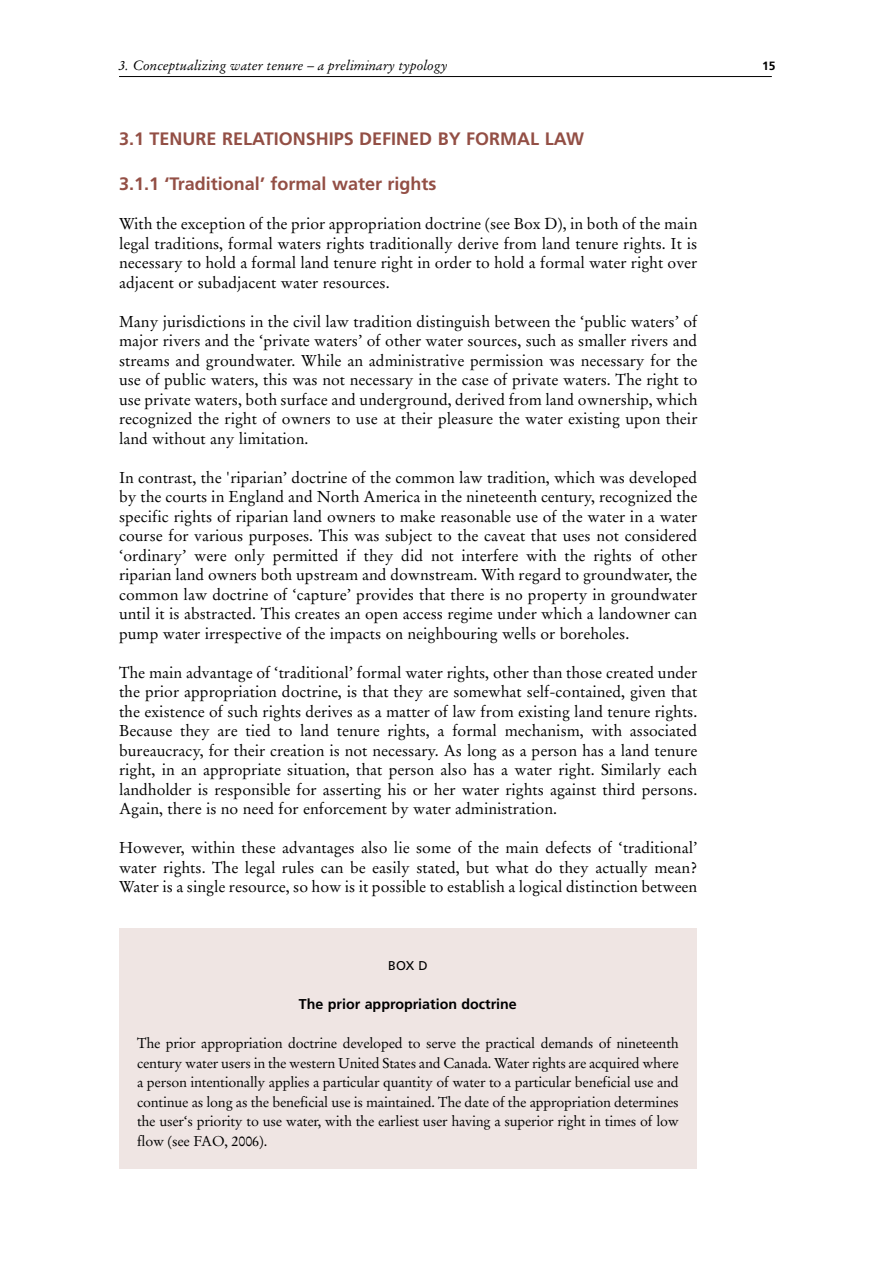
<style>
.page{position:relative;width:893px;height:1263px;background:#fff}
.page>*{position:absolute;margin:0;border:0;box-sizing:border-box;transform-origin:0 0}
.t1{font:700 18px "Frutiger LT Std";color:#934f45}
.t2{font:15.75px/19.5px "Stempel Garamond";color:#000;text-align:justify}
.t3{font:14.25px/19.5px "Stempel Garamond";letter-spacing:-.015em;color:#000;text-align:justify}
.t4{font:700 14.25px "Frutiger LT Std";color:#000}
.t5{font:italic 13.5px "Stempel Garamond";color:#000}
.t6{font:12.75px "Frutiger LT Std";color:#000}
.t7{font:700 12px "Frutiger LT Std";color:#000}
</style>
<div class="page">
<hr style="left:119px;top:76px;width:653px;height:1px;background:#000">
<div style="left:119px;top:929px;width:578px;height:240px;background:#efe5e3"></div>
<p class="t5" style="left:119px;top:57px;width:330px">3. Conceptualizing water tenure – a preliminary typology</p>
<p class="t7" style="left:762px;top:59px;width:15px">15</p>
<p class="t1" style="left:119px;top:128px;width:53px">3.1 Tenure</p>
<p class="t1" style="left:222px;top:128px;width:11px">relationshi</p>
<p class="t1" style="left:334px;top:128px;width:37px">ps defined</p>
<p class="t1" style="left:438px;top:128px;width:41px">by for</p>
<p class="t1" style="left:500px;top:128px;width:85px">mal law</p>
<p class="t1" style="left:119px;top:173px;width:319px">3.1.1 ‘Traditional’ formal water rights</p>
<p class="t2" style="left:119px;top:214px;width:580px">With the exception of the prior appropriation doctrine (see Box D), in both of the main legal traditions, formal waters rights traditionally derive from land tenure rights. It is necessary to hold a formal land tenure right in order to hold a formal water right over adjacent or subadjacent water resources.</p>
<p class="t2" style="left:119px;top:311px;width:580px">Many jurisdictions in the civil law tradition distinguish between the ‘public waters’ of major rivers and the ‘private waters’ of other water sources, such as smaller rivers and streams and groundwater. While an administrative permission was necessary for the use of public waters, this was not necessary in the case of private waters. The right to use private waters, both surface and underground, derived from land ownership, which recognized the right of owners to use at their pleasure the water existing upon their land without any limitation.</p>
<p class="t2" style="left:119px;top:467px;width:580px">In contrast, the 'riparian’ doctrine of the common law tradition, which was developed by the courts in England and North America in the nineteenth century, recognized the specific rights of riparian land owners to make reasonable use of the water in a water course for various purposes. This was subject to the caveat that uses not considered ‘ordinary’ were only permitted if they did not interfere with the rights of other riparian land owners both upstream and downstream. With regard to groundwater, the common law doctrine of ‘capture’ provides that there is no property in groundwater until it is abstracted. This creates an open access regime under which a landowner can pump water irrespective of the impacts on neighbouring wells or boreholes.</p>
<p class="t2" style="left:119px;top:662px;width:580px">The main advantage of ‘traditional’ formal water rights, other than those created under the prior appropriation doctrine, is that they are somewhat self-contained, given that the existence of such rights derives as a matter of law from existing land tenure rights.<br>Because they are tied to land tenure rights, a formal mechanism, with associated bureaucracy, for their creation is not necessary. As long as a person has a land tenure right, in an appropriate situation, that person also has a water right. Similarly each landholder is responsible for asserting his or her water rights against third persons.<br>Again, there is no need for enforcement by water administration.</p>
<p class="t2" style="left:119px;top:838px;width:580px">However, within these advantages also lie some of the main defects of ‘traditional’ water rights. The legal rules can be easily stated, but what do they actually mean?<br>Water is a single resource, so how is it possible to establish a logical distinction between</p>
<p class="t6" style="left:388px;top:958px;width:41px">BOX D</p>
<p class="t4" style="left:299px;top:996px;width:219px">The prior appropriation doctrine</p>
<p class="t3" style="left:137px;top:1034px;width:543px">The prior appropriation doctrine developed to serve the practical demands of nineteenth century water users in the western United States and Canada. Water rights are acquired where a person intentionally applies a particular quantity of water to a particular beneficial use and continue as long as the beneficial use is maintained. The date of the appropriation determines the user‘s priority to use water, with the earliest user having a superior right in times of low flow (see FAO, 2006).</p>
</div>
